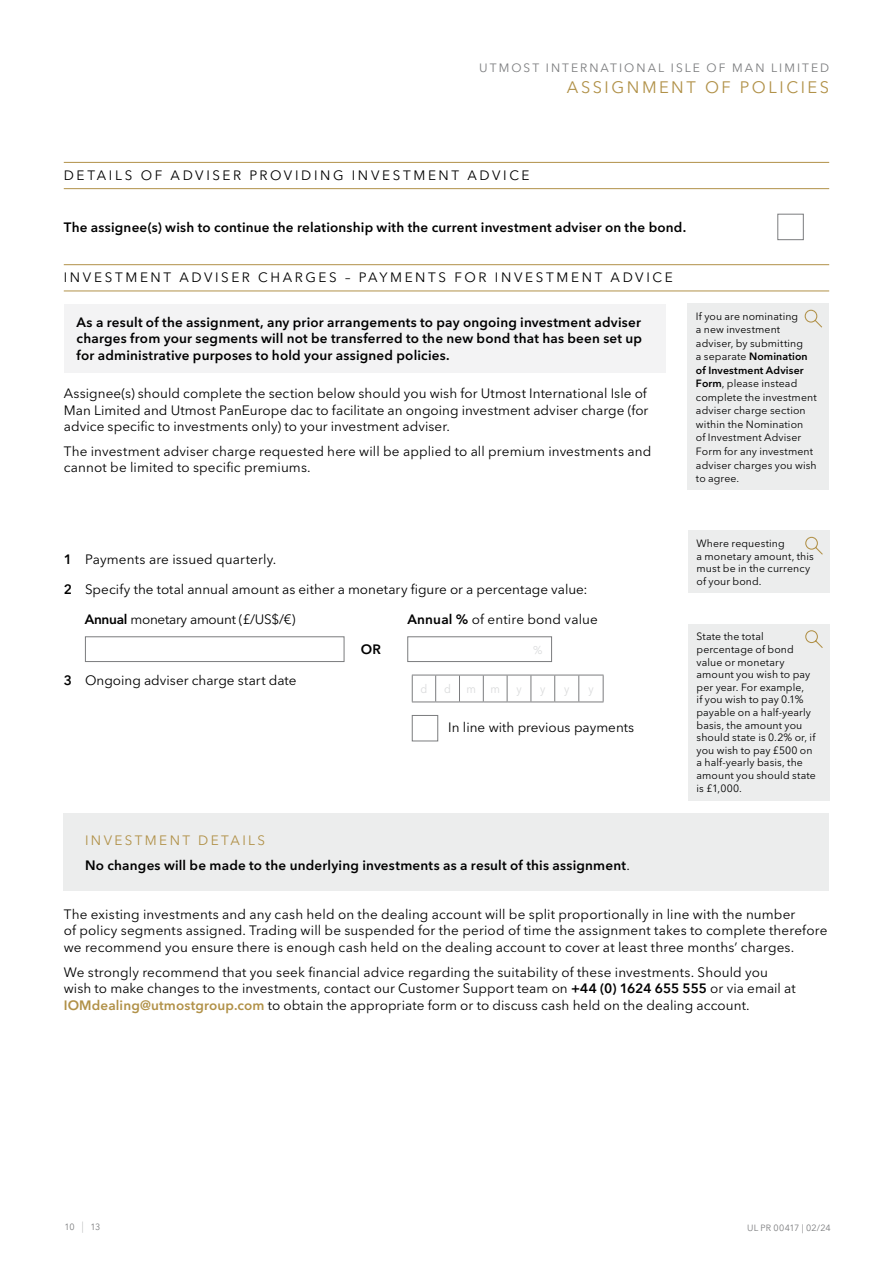
<style>
.page{position:relative;width:893px;height:1263px;background:#fff}
.page>*{position:absolute;margin:0;border:0;box-sizing:border-box;transform-origin:0 0}
.t1{font:16.5px "Avenir Next LT Pro";letter-spacing:.155em;color:#b19148}
.t2{font:13.5px/16.5px "Avenir Next LT Pro";letter-spacing:.01em;color:#000}
.t3{font:600 13.5px/16.5px "Avenir Next LT Pro";letter-spacing:.015em;color:#000;text-align:justify}
.t4{font:13.5px "Avenir Next LT Pro";letter-spacing:.195em;color:#000}
.t5{font:13.5px "Avenir Next LT Pro";letter-spacing:-.02em;color:#000}
.t6{font:12px "Avenir Next LT Pro";letter-spacing:.17em;color:#7b7c7e}
.t7{font:12px "Avenir Next LT Pro";color:#d9dadb;scale:.9 1}
.t8{font:11.25px "Avenir Next LT Pro";color:#d9dadb}
.t9{font:10.5px/12.6px "Avenir Next LT Pro";letter-spacing:.01em;color:#000}
.t10{font:9px "Avenir Next LT Pro";color:#7b7c7e}
.s1{font-weight:600}
.s2{font-weight:400;color:#b19148}
.s3{font-weight:400}
.s4{font-weight:600;color:#b19148}
.s5{font-weight:200;font-size:11.25px}
</style>
<div class="page">
<hr style="left:64px;top:162px;width:765px;height:1px;background:#b19148">
<hr style="left:64px;top:188px;width:765px;height:1px;background:#b19148">
<hr style="left:64px;top:264px;width:765px;height:1px;background:#b19148">
<hr style="left:64px;top:291px;width:765px;height:1px;background:#b19148">
<div style="left:777px;top:214px;width:27px;height:26px;border:1px solid #7b7c7e"></div>
<div style="left:64px;top:304px;width:601px;height:68px;background:#f3f3f4"></div>
<div style="left:687px;top:303px;width:142px;height:187px;background:#eceded"></div>
<svg style="left:804px;top:309px;width:19px;height:19px"></svg>
<div style="left:85px;top:636px;width:259px;height:26px;border:1px solid #7b7c7e"></div>
<div style="left:407px;top:636px;width:145px;height:26px;border:1px solid #7b7c7e"></div>
<svg style="left:412px;top:675px;width:192px;height:27px"></svg>
<div style="left:412px;top:715px;width:26px;height:26px;border:1px solid #7b7c7e"></div>
<div style="left:64px;top:813px;width:765px;height:78px;background:#eceded"></div>
<div style="left:688px;top:531px;width:141px;height:62px;background:#eceded"></div>
<svg style="left:805px;top:536px;width:18px;height:19px"></svg>
<div style="left:688px;top:624px;width:141px;height:176px;background:#eceded"></div>
<svg style="left:805px;top:630px;width:18px;height:18px"></svg>
<p class="t6" style="left:479px;top:61px;width:351px">UTMOST INTERNATIONAL ISLE OF MAN LIMITED</p>
<p class="t1" style="left:567px;top:77px;width:264px">ASSIGNMENT OF POLICIES</p>
<p class="t4" style="left:64px;top:167px;width:467px">DETAILS OF ADVISER PROVIDING INVESTMENT ADVICE</p>
<p class="t3" style="left:64px;top:219px;width:624px">The assignee(s) wish to continue the relationship with the current investment adviser on the bond.</p>
<p class="t4" style="left:64px;top:269px;width:610px">INVESTMENT ADVISER CHARGES – PAYMENTS FOR INVESTMENT ADVICE</p>
<p class="t3" style="left:77px;top:314px;width:567px">As a result of the assignment, any prior arrangements to pay ongoing investment adviser charges from your segments will not be transferred to the new bond that has been set up for administrative purposes to hold your assigned policies.</p>
<p class="t9" style="left:696px;top:309px;width:122px;line-height:13.5px">If you are nominating<br>a new investment adviser, by submitting<br>a separate <span class="s1">Nomination of Investment Adviser<br>Form</span>, please instead complete the investment adviser charge section within the Nomination<br>of Investment Adviser<br>Form for any investment adviser charges you wish to agree.</p>
<p class="t2" style="left:64px;top:385px;width:586px;text-align:justify">Assignee(s) should complete the section below should you wish for Utmost International Isle of Man Limited and Utmost PanEurope dac to facilitate an ongoing investment adviser charge (for advice specific to investments only) to your investment adviser.</p>
<p class="t2" style="left:64px;top:443px;width:589px">The investment adviser charge requested here will be applied to all premium investments and cannot be limited to specific premiums.</p>
<p class="t2" style="left:64px;top:551px;width:214px"><span class="s1">1</span> Payments are issued quarterly.</p>
<p class="t2" style="left:64px;top:581px;width:525px"><span class="s1">2</span> Specify the total annual amount as either a monetary figure or a percentage value:</p>
<p class="t5" style="left:85px;top:611px;width:212px"><span class="s1">Annual</span> monetary amount (£/US$/€)</p>
<p class="t2" style="left:407px;top:611px;width:192px"><span class="s1">Annual %</span> of entire bond value</p>
<p class="t3" style="left:361px;top:641px;width:22px">OR</p>
<p class="t8" style="left:533px;top:644px;width:11px">%</p>
<p class="t2" style="left:64px;top:672px;width:234px"><span class="s1">3</span> Ongoing adviser charge start date</p>
<p class="t7" style="left:420px;top:682px;width:9px">d</p>
<p class="t7" style="left:444px;top:682px;width:9px">d</p>
<p class="t7" style="left:467px;top:682px;width:39px">m m</p>
<p class="t7" style="left:516px;top:682px;width:7px">y</p>
<p class="t7" style="left:540px;top:682px;width:7px">y</p>
<p class="t7" style="left:564px;top:682px;width:7px">y</p>
<p class="t7" style="left:588px;top:682px;width:7px">y</p>
<p class="t2" style="left:448px;top:719px;width:187px">In line with previous payments</p>
<p class="t9" style="left:696px;top:537px;width:119px">Where requesting<br>a monetary amount, this must be in the currency of your bond.</p>
<p class="t9" style="left:696px;top:630px;width:121px">State the total percentage of bond value or monetary amount you wish to pay per year. For example,<br>if you wish to pay 0.1% payable on a half-yearly basis, the amount you should state is 0.2% or, if you wish to pay £500 on a half-yearly basis, the amount you should state is £1,000.</p>
<p class="t3" style="left:85px;top:827px;width:546px;line-height:25px"><span class="s2">INVESTMENT DETAILS<br></span>No changes will be made to the underlying investments as a result of this assignment<span class="s3">.</span></p>
<p class="t2" style="left:64px;top:905px;width:765px">The existing investments and any cash held on the dealing account will be split proportionally in line with the number<br>of policy segments assigned. Trading will be suspended for the period of time the assignment takes to complete therefore we recommend you ensure there is enough cash held on the dealing account to cover at least three months’ charges.</p>
<p class="t2" style="left:64px;top:963px;width:734px">We strongly recommend that you seek financial advice regarding the suitability of these investments. Should you wish to make changes to the investments, contact our Customer Support team on <span class="s1">+44 (0) 1624 655 555</span> or via email at<br><span class="s4">IOMdealing@utmostgroup.com</span> to obtain the appropriate form or to discuss cash held on the dealing account.</p>
<p class="t10" style="left:64px;top:1222px;width:37px">10 <span class="s5">|</span> 13</p>
<p class="t10" style="left:747px;top:1222px;width:85px">UL PR 00417 | 02/24</p>
</div>
